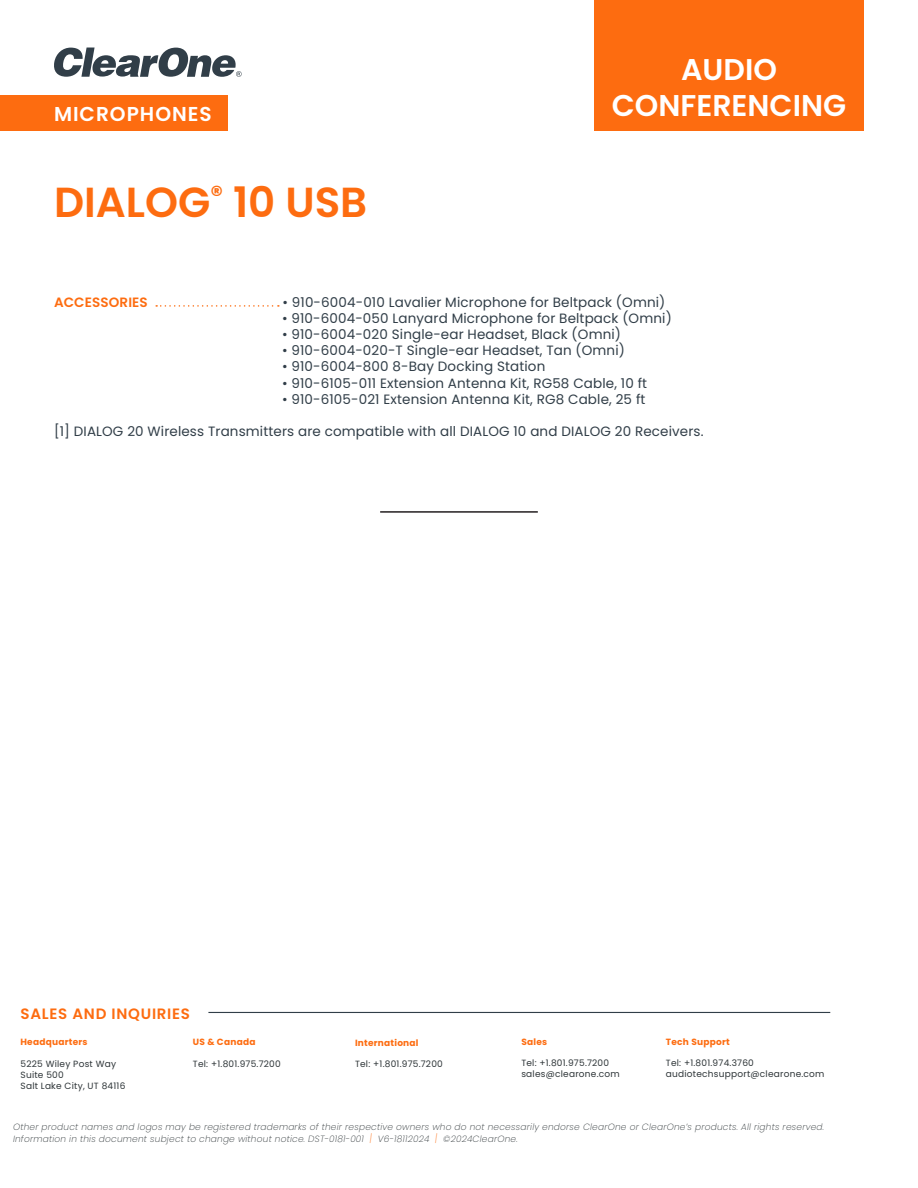
<style>
.page{position:relative;width:918px;height:1188px;background:#fff}
.page>*{position:absolute;margin:0;border:0;box-sizing:border-box;transform-origin:0 0}
.t1{font:600 42px "Poppins";color:#fd6c10}
.t2{font:600 30px/36px "Poppins";color:#fff;text-align:center}
.t3{font:600 20.1px "Poppins";letter-spacing:.05em;color:#fff}
.t4{font:600 15px "Poppins";letter-spacing:.05em;color:#fd6c10}
.t5{font:13.5px "Poppins";letter-spacing:.01em;color:#313e48}
.t6{font:600 13.5px "Poppins";letter-spacing:.01em;color:#fd6c10}
.t7{font:italic 200 9px/11.4px "Poppins";letter-spacing:.025em;color:#2e3538}
.t8{font:9px "Poppins";letter-spacing:.025em;color:#2e3538}
.t9{font:700 9px "Poppins";letter-spacing:.025em;color:#fd6c10}
.s1{font-size:11.25px;color:#fd6c10}
</style>
<div class="page">
<svg style="left:156px;top:305px;width:123px;height:2px"></svg>
<div style="left:0;top:95px;width:228px;height:35px;background:#fd6c10"></div>
<svg style="left:54px;top:48px;width:188px;height:29px"></svg>
<div style="left:594px;top:0;width:270px;height:130px;background:#fd6c10"></div>
<hr style="left:380px;top:511px;width:158px;height:2px;background:#231f20">
<hr style="left:208px;top:1012px;width:622px;height:1px;background:#313e48">
<p class="t3" style="left:54px;top:102px;width:159px">MICROPHONES</p>
<p class="t1" style="left:54px;top:178px;width:315px">DIALOG<sup>®</sup> 10 USB</p>
<p class="t2" style="left:612px;top:52px;width:236px">AUDIO<br>CONFERENCING</p>
<p class="t6" style="left:54px;top:294px;width:95px">ACCESSORIES</p>
<p class="t5" style="left:283px;top:294px;width:384px">• 910-6004-010 Lavalier Microphone for Beltpack (Omni)</p>
<p class="t5" style="left:282px;top:310px;width:391px">• 910-6004-050 Lanyard Microphone for Beltpack (Omni)</p>
<p class="t5" style="left:282px;top:326px;width:340px">• 910-6004-020 Single-ear Headset, Black (Omni)</p>
<p class="t5" style="left:282px;top:343px;width:344px">• 910-6004-020-T Single-ear Headset, Tan (Omni)</p>
<p class="t5" style="left:282px;top:359px;width:265px">• 910-6004-800 8-Bay Docking Station</p>
<p class="t5" style="left:282px;top:375px;width:367px">• 910-6105-011 Extension Antenna Kit, RG58 Cable, 10 ft</p>
<p class="t5" style="left:282px;top:391px;width:365px">• 910-6105-021 Extension Antenna Kit, RG8 Cable, 25 ft</p>
<p class="t5" style="left:54px;top:424px;width:651px">[1] DIALOG 20 Wireless Transmitters are compatible with all DIALOG 10 and DIALOG 20 Receivers.</p>
<p class="t4" style="left:21px;top:1005px;width:171px">SALES AND INQUIRIES</p>
<p class="t9" style="left:21px;top:1037px;width:69px">Headquarters</p>
<p class="t8" style="left:21px;top:1059px;width:97px">5225 Wiley Post Way</p>
<p class="t8" style="left:21px;top:1069px;width:45px">Suite 500</p>
<p class="t8" style="left:21px;top:1080px;width:106px">Salt Lake City, UT 84116</p>
<p class="t9" style="left:193px;top:1037px;width:64px">US &amp; Canada</p>
<p class="t8" style="left:193px;top:1059px;width:89px">Tel: +1.801.975.7200</p>
<p class="t9" style="left:355px;top:1037px;width:65px">International</p>
<p class="t8" style="left:355px;top:1059px;width:89px">Tel: +1.801.975.7200</p>
<p class="t9" style="left:521px;top:1036px;width:27px">Sales</p>
<p class="t8" style="left:521px;top:1058px;width:89px">Tel: +1.801.975.7200</p>
<p class="t8" style="left:521px;top:1069px;width:100px">sales@clearone.com</p>
<p class="t9" style="left:666px;top:1036px;width:65px">Tech Support</p>
<p class="t8" style="left:666px;top:1058px;width:89px">Tel: +1.801.974.3760</p>
<p class="t8" style="left:666px;top:1069px;width:160px">audiotechsupport@clearone.com</p>
<p class="t7" style="left:13px;top:1121px;width:813px">Other product names and logos may be registered trademarks of their respective owners who do not necessarily endorse ClearOne or ClearOne’s products. All rights reserved.<br>Information in this document subject to change without notice. DST-0181-001 <span class="s1">|</span> V6-18112024 <span class="s1">|</span> ©2024ClearOne.</p>
</div>
